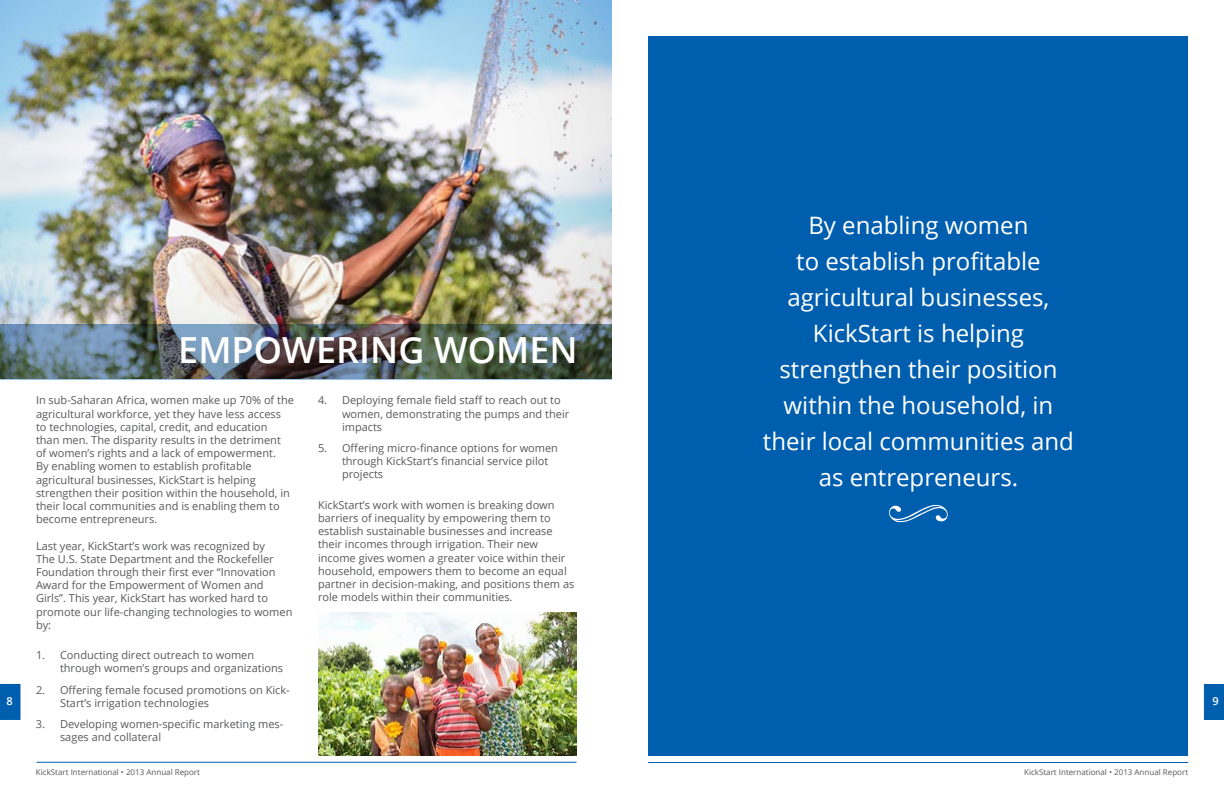
<style>
.page{position:relative;width:1224px;height:792px;background:#fff}
.page>*{position:absolute;margin:0;border:0;box-sizing:border-box;transform-origin:0 0}
.t1{font:72px "WW Designs";color:#fff}
.t2{font:600 36px "Open Sans";color:#fff}
.t3{font:24px/36px "Open Sans";color:#fff;text-align:center}
.t4{font:11px/13.2px "Open Sans";color:#58595b}
.t5{font:600 11px "Open Sans";color:#fff}
.t6{font:8px "Open Sans";color:#58595b}
</style>
<div class="page">
<div style="left:0;top:684px;width:20px;height:35px;background:#005eaf"></div>
<div style="left:1204px;top:684px;width:20px;height:36px;background:#005eaf"></div>
<hr style="left:36px;top:762px;width:540px;height:1px;background:#005eaf">
<hr style="left:648px;top:762px;width:540px;height:1px;background:#005eaf">
<img style="left:0;top:0;width:612px;height:324px">
<img style="left:0;top:324px;width:612px;height:56px">
<div style="left:648px;top:36px;width:540px;height:720px;background:#005eaf"></div>
<img style="left:318px;top:612px;width:258px;height:144px">
<h3 class="t3" style="left:763px;top:207px;width:313px">By enabling women<br>to establish profitable agricultural businesses,<br>KickStart is helping strengthen their position within the household, in their local communities and as entrepreneurs.</h3>
<h1 class="t1" style="left:888px;top:455px;width:62px">%</h1>
<h2 class="t2" style="left:178px;top:325px;width:401px">EMPOWERING WOMEN</h2>
<p class="t4" style="left:342px;top:394px;width:229px;text-indent:-24px">4. Deploying female field staff to reach out to women, demonstrating the pumps and their impacts</p>
<p class="t4" style="left:342px;top:441px;width:218px;text-indent:-24px">5. Offering micro-finance options for women through KickStart’s financial service pilot projects</p>
<p class="t4" style="left:318px;top:498px;width:258px">KickStart’s work with women is breaking down barriers of inequality by empowering them to establish sustainable businesses and increase their incomes through irrigation. Their new income gives women a greater voice within their household, empowers them to become an equal partner in decision-making, and positions them as role models within their communities.</p>
<p class="t4" style="left:36px;top:394px;width:260px">In sub-Saharan Africa, women make up 70% of the agricultural workforce, yet they have less access to technologies, capital, credit, and education<br>than men. The disparity results in the detriment of women’s rights and a lack of empowerment.<br>By enabling women to establish profitable agricultural businesses, KickStart is helping strengthen their position within the household, in their local communities and is enabling them to become entrepreneurs.</p>
<p class="t4" style="left:36px;top:539px;width:258px">Last year, KickStart’s work was recognized by<br>The U.S. State Department and the Rockefeller Foundation through their first ever “Innovation Award for the Empowerment of Women and Girls”. This year, KickStart has worked hard to promote our life-changing technologies to women by:</p>
<p class="t4" style="left:60px;top:648px;width:225px;text-indent:-24px">1. Conducting direct outreach to women through women’s groups and organizations</p>
<p class="t4" style="left:60px;top:683px;width:231px;text-indent:-24px">2. Offering female focused promotions on Kick-<br>Start’s irrigation technologies</p>
<p class="t4" style="left:60px;top:717px;width:225px;text-indent:-24px">3. Developing women-specific marketing mes&shy;sages and collateral</p>
<p class="t5" style="left:6px;top:693px;width:8px">8</p>
<p class="t5" style="left:1212px;top:693px;width:8px">9</p>
<p class="t6" style="left:36px;top:767px;width:166px">KickStart International • 2013 Annual Report</p>
<p class="t6" style="left:1024px;top:767px;width:166px">KickStart International • 2013 Annual Report</p>
</div>
